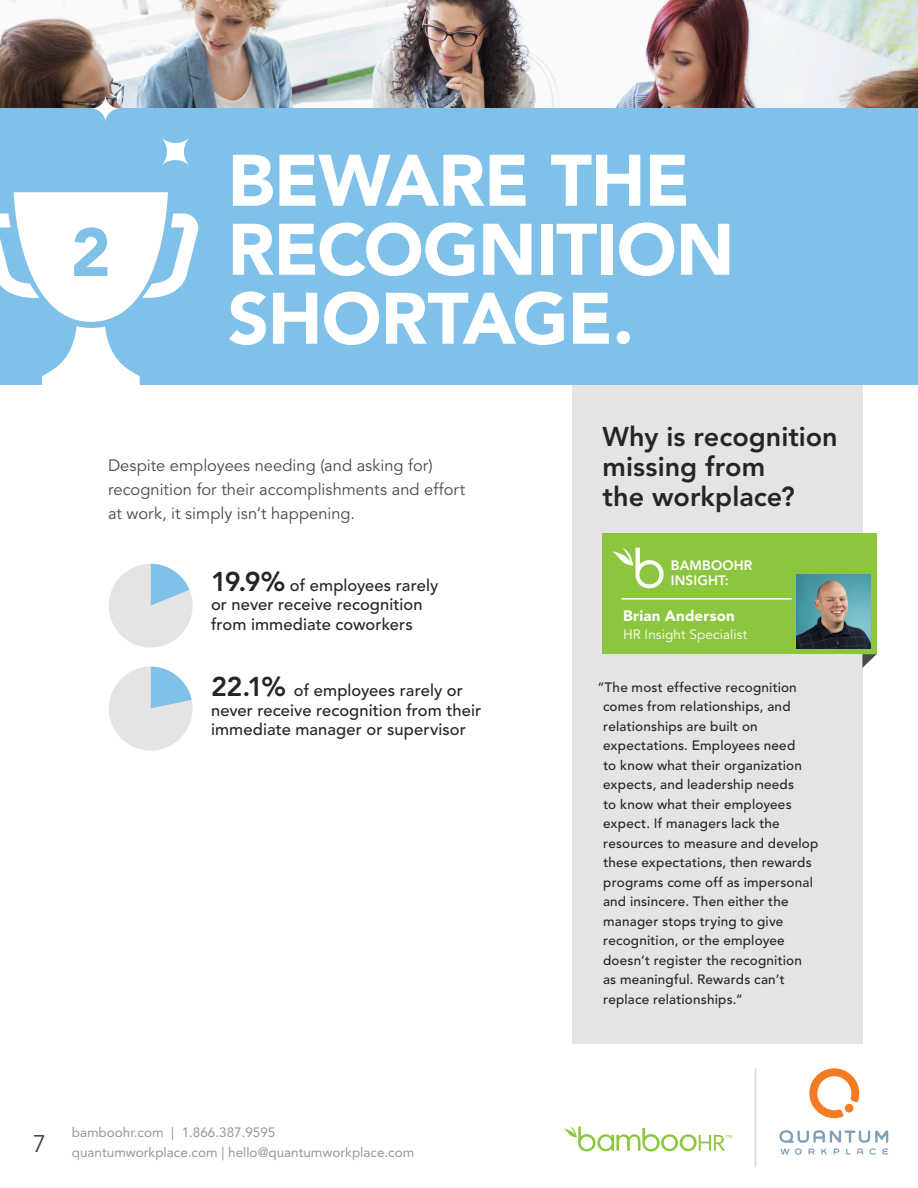
<style>
.page{position:relative;width:918px;height:1188px;background:#fff}
.page>*{position:absolute;margin:0;border:0;box-sizing:border-box;transform-origin:0 0}
.t1{font:900 72px/69px "Avenir LT Std";letter-spacing:-.01em;color:#fff}
.Number{font:900 67.5px "Avenir LT Std";color:#80c1ea}
.H4_-_Orange{font:800 27px/30px "Avenir LT Std";color:#242524}
.Callout_Copy{font:500 16.5px/19.5px "Avenir LT Std";letter-spacing:.005em;color:#242524}
.Copy{font:16.5px/24px "Avenir LT Std";color:#484948}
.Quote_Credit{font:900 15px "Avenir LT Std";letter-spacing:.015em;color:#fff}
.t2{font:500 13.5px/19.5px "Avenir LT Std";letter-spacing:.015em;color:#242524}
.t3{font:13.5px/19.5px "Avenir LT Std";color:#969697}
.Quote_Credit-2{font:13.5px "Avenir LT Std";letter-spacing:.01em;color:#fff}
.t4{font:800 13.5px/15px "Avenir LT Std";letter-spacing:.01em;color:#fff}
.s1{font-weight:800;font-size:27px}
</style>
<div class="page">
<div style="left:572px;top:369px;width:290px;height:675px;background:#e5e4e4"></div>
<div style="left:0;top:0;width:918px;height:384px;background:#80c1ea"></div>
<svg style="left:0;top:192px;width:198px;height:193px"></svg>
<div style="left:109px;top:564px;width:84px;height:84px;background:#e5e4e4;border-radius:50%"></div>
<svg style="left:151px;top:564px;width:42px;height:41px"></svg>
<div style="left:109px;top:667px;width:84px;height:83px;background:#e5e4e4;border-radius:50%"></div>
<svg style="left:151px;top:667px;width:42px;height:41px"></svg>
<img style="left:0;top:0;width:918px;height:108px">
<svg style="left:161px;top:137px;width:29px;height:29px"></svg>
<svg style="left:91px;top:94px;width:29px;height:29px"></svg>
<svg style="left:564px;top:1126px;width:168px;height:25px"></svg>
<svg style="left:809px;top:1068px;width:50px;height:50px"></svg>
<svg style="left:779px;top:1130px;width:109px;height:25px"></svg>
<hr style="left:755px;top:1068px;width:1px;height:99px;background:#969697">
<div style="left:603px;top:533px;width:274px;height:121px;background:#8bc63e"></div>
<hr style="left:622px;top:598px;width:170px;height:2px;background:#fff">
<svg style="left:862px;top:654px;width:15px;height:14px"></svg>
<img style="left:797px;top:574px;width:74px;height:74px">
<svg style="left:612px;top:547px;width:52px;height:41px"></svg>
<p class="Number" style="left:71px;top:212px;width:41px">2</p>
<h2 class="t1" style="left:228px;top:146px;width:508px">BEWARE THE<br>RECOGNITION<br>SHORTAGE.</h2>
<p class="Copy" style="left:108px;top:454px;width:359px">Despite employees needing (and asking for) recognition for their accomplishments and effort at work, it simply isn’t happening.</p>
<p class="Callout_Copy" style="left:211px;top:576px;width:229px"><span class="s1">19.9%</span> of employees rarely or never receive recognition from immediate coworkers</p>
<p class="Callout_Copy" style="left:211px;top:681px;width:272px"><span class="s1">22.1%</span> of employees rarely or never receive recognition from their immediate manager or supervisor</p>
<p class="t3" style="left:33px;top:1123px;width:383px;text-indent:39px">bamboohr.com | 1.866.387.9595<br><sup>7</sup> quantumworkplace.com | hello@quantumworkplace.com</p>
<p class="H4_-_Orange" style="left:603px;top:421px;width:237px">Why is recognition missing from<br>the workplace?</p>
<h4 class="t4" style="left:671px;top:558px;width:83px">BAMBOOHR<br>INSIGHT:</h4>
<p class="Quote_Credit" style="left:623px;top:607px;width:113px">Brian Anderson</p>
<p class="Quote_Credit-2" style="left:623px;top:627px;width:126px">HR Insight Specialist</p>
<p class="t2" style="left:603px;top:678px;width:217px;text-indent:-6px">“The most effective recognition comes from relationships, and relationships are built on expectations. Employees need<br>to know what their organization expects, and leadership needs<br>to know what their employees expect. If managers lack the resources to measure and develop these expectations, then rewards programs come off as impersonal and insincere. Then either the manager stops trying to give recognition, or the employee doesn’t register the recognition as meaningful. Rewards can’t replace relationships.“</p>
</div>
